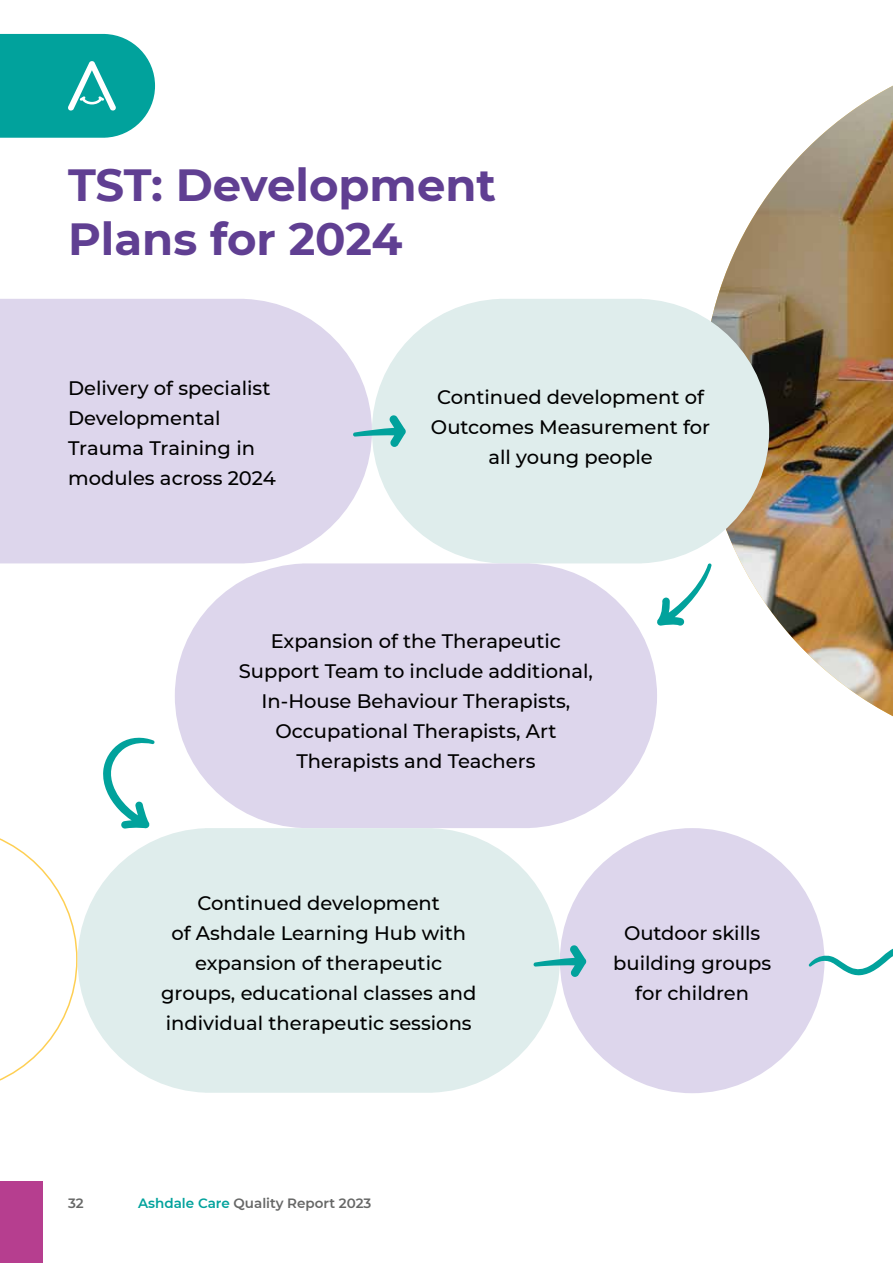
<style>
.page{position:relative;width:893px;height:1263px;background:#fff}
.page>*{position:absolute;margin:0;border:0;box-sizing:border-box;transform-origin:0 0}
.t1{font:700 45px/54px "Montserrat";color:#603f92}
.t2{font:500 19.5px/30px "Montserrat";color:#000;text-align:center}
.t3{font:600 13.5px "Montserrat";color:#666766}
.s1{color:#01a29c}
</style>
<div class="page">
<svg style="left:0;top:34px;width:155px;height:104px"></svg>
<div style="left:0;top:1181px;width:43px;height:82px;background:#b63e8f"></div>
<img style="left:717px;top:86px;width:176px;height:630px">
<div style="left:560px;top:828px;width:264px;height:265px;background:#ddd6ec;border-radius:50%"></div>
<svg style="left:0;top:838px;width:78px;height:243px"></svg>
<svg style="left:373px;top:299px;width:396px;height:264px;fill:#dfedec"></svg>
<svg style="left:175px;top:563px;width:482px;height:265px;fill:#ddd6ec"></svg>
<svg style="left:78px;top:828px;width:481px;height:265px;fill:#dfedec"></svg>
<svg style="left:0;top:299px;width:371px;height:264px;fill:#ddd6ec"></svg>
<svg style="left:102px;top:737px;width:54px;height:92px"></svg>
<svg style="left:352px;top:415px;width:54px;height:32px"></svg>
<svg style="left:533px;top:945px;width:53px;height:32px"></svg>
<svg style="left:657px;top:562px;width:55px;height:64px"></svg>
<svg style="left:809px;top:944px;width:84px;height:33px"></svg>
<h1 class="t1" style="left:68px;top:156px;width:430px">TST: Development<br>Plans for 2024</h1>
<p class="t2" style="left:68px;top:373px;width:209px;text-align:left">Delivery of specialist<br>Developmental<br>Trauma Training in modules across 2024</p>
<p class="t2" style="left:431px;top:382px;width:281px">Continued development of<br>Outcomes Measurement for all young people</p>
<p class="t2" style="left:239px;top:625px;width:356px">Expansion of the Therapeutic<br>Support Team to include additional,<br>In-House Behaviour Therapists,<br>Occupational Therapists, Art<br>Therapists and Teachers</p>
<p class="t2" style="left:161px;top:887px;width:317px">Continued development<br>of Ashdale Learning Hub with expansion of therapeutic groups, educational classes and individual therapeutic sessions</p>
<p class="t2" style="left:613px;top:917px;width:160px">Outdoor skills building groups for children</p>
<p class="t3" style="left:68px;top:1194px;width:17px">32</p>
<p class="t3" style="left:138px;top:1194px;width:235px"><span class="s1">Ashdale Care</span> Quality Report 2023</p>
</div>
